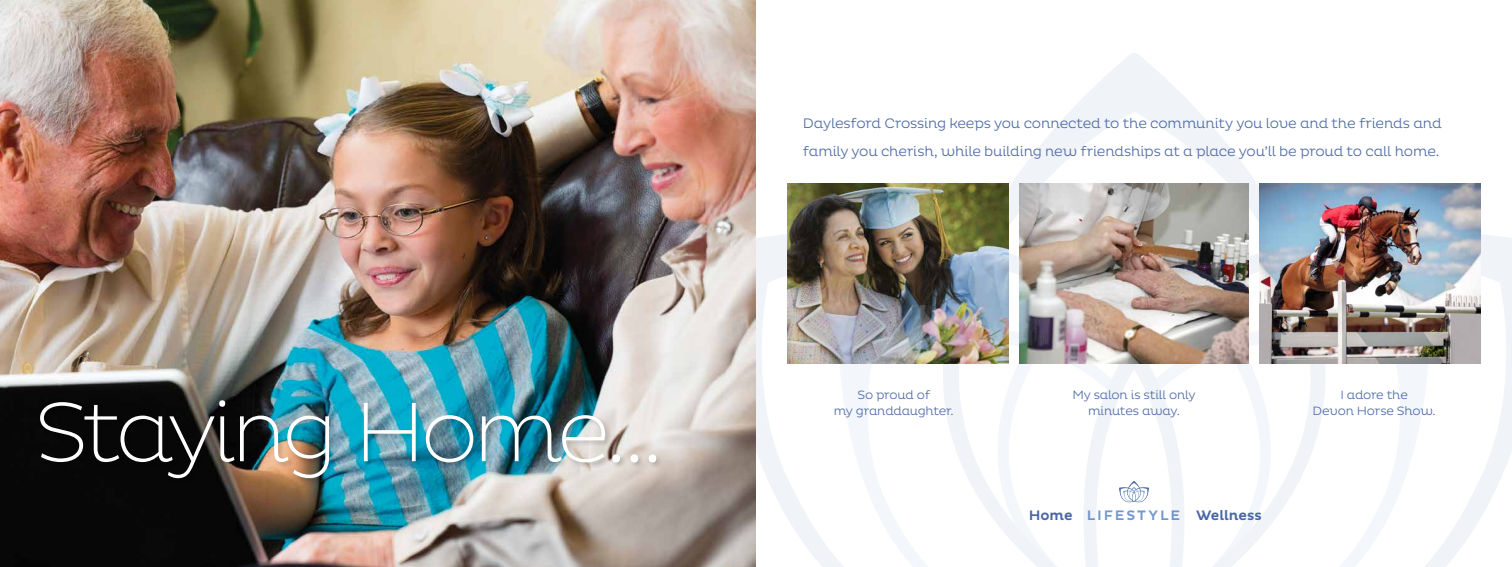
<style>
.page{position:relative;width:1512px;height:567px;background:#fff}
.page>*{position:absolute;margin:0;border:0;box-sizing:border-box;transform-origin:0 0}
.t1{font:200 85.75px "Pluto";letter-spacing:-.06em;color:#fff}
.t2{font:300 14px/28px "Pluto";letter-spacing:-.015em;color:#4967a4}
.t3{font:500 14px "Pluto";color:#4967a4}
.t4{font:300 12.25px/15.8px "Pluto";letter-spacing:-.02em;color:#4967a4;text-align:center}
.s1{color:#7298cf}
</style>
<div class="page">
<svg style="left:756px;top:53px;width:756px;height:514px"></svg>
<img style="left:0;top:0;width:756px;height:567px">
<div style="left:38px;top:398px;width:625px;height:87px;background:#000;opacity:.2"></div>
<img style="left:788px;top:183px;width:220px;height:180px">
<img style="left:1020px;top:183px;width:228px;height:180px">
<img style="left:1260px;top:183px;width:221px;height:180px">
<h1 class="t1" style="left:34px;top:383px;width:630px">Staying Home…</h1>
<p class="t2" style="left:803px;top:109px;width:640px">Daylesford Crossing keeps you connected to the community you love and the friends and family you cherish, while building new friendships at a place you’ll be proud to call home.</p>
<p class="t4" style="left:834px;top:387px;width:121px">So proud of<br>my granddaughter.</p>
<p class="t4" style="left:1072px;top:387px;width:125px">My salon is still only minutes away.</p>
<p class="t4" style="left:1313px;top:387px;width:125px">I adore the<br>Devon Horse Show.</p>
<p class="t3" style="left:1029px;top:507px;width:234px">Home <span class="s1">LIFEST YLE</span> Wellness</p>
</div>
